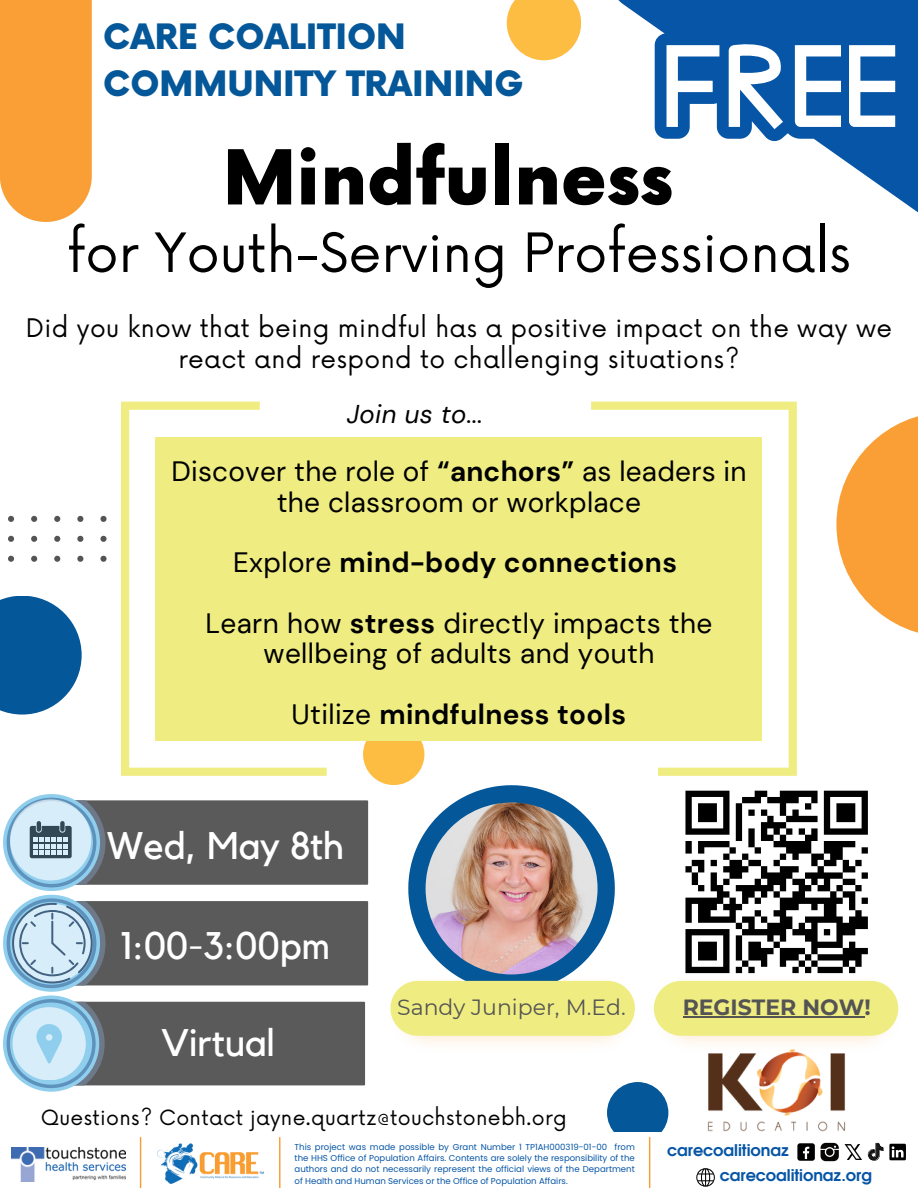
<style>
.page{position:relative;width:918px;height:1188px;background:#fff}
.page>*{position:absolute;margin:0;border:0;box-sizing:border-box;transform-origin:0 0}
.t1{font:900 73.65px "Now";color:#000}
.t2{font:52.65px "Now";color:#000}
.t3{font:38.4px "Kollektif";color:#fff}
.t4{font:900 34.05px/47.2px "Now";color:#045798}
.t5{font:27.9px/30.3px "DM Sans";letter-spacing:.015em;color:#000;text-align:center}
.t6{font:700 27.9px "DM Sans";letter-spacing:.015em;color:#000}
.t7{font:italic 25.8px "DM Sans";letter-spacing:.015em;color:#000}
.t8{font:24.9px/31.5px "Now";letter-spacing:.015em;color:#000;text-align:center}
.t9{font:22.05px "Montserrat";color:#545454}
.t10{font:700 22.05px "Montserrat";color:#545454}
.t11{font:20.4px "Now";letter-spacing:.015em;color:#000}
.t12{font:700 16.2px "Evolventa";letter-spacing:-.005em;color:#0655a6}
.t13{font:8.55px/11.4px "Poppins";color:#0655a6;text-align:justify}
.s1{font-weight:700}
.s2{font-weight:400}
</style>
<div class="page">
<svg style="left:836px;top:416px;width:82px;height:217px;fill:#f99f36"></svg>
<svg style="left:100px;top:556px;width:6px;height:6px"></svg>
<svg style="left:77px;top:556px;width:6px;height:6px"></svg>
<svg style="left:54px;top:556px;width:6px;height:6px"></svg>
<svg style="left:31px;top:556px;width:6px;height:6px"></svg>
<svg style="left:8px;top:556px;width:6px;height:6px"></svg>
<svg style="left:100px;top:536px;width:6px;height:6px"></svg>
<svg style="left:77px;top:536px;width:6px;height:6px"></svg>
<svg style="left:54px;top:536px;width:6px;height:6px"></svg>
<svg style="left:31px;top:536px;width:6px;height:6px"></svg>
<svg style="left:8px;top:536px;width:6px;height:6px"></svg>
<svg style="left:100px;top:516px;width:6px;height:6px"></svg>
<svg style="left:77px;top:516px;width:6px;height:6px"></svg>
<svg style="left:54px;top:516px;width:6px;height:6px"></svg>
<svg style="left:31px;top:516px;width:6px;height:6px"></svg>
<svg style="left:8px;top:516px;width:6px;height:6px"></svg>
<svg style="left:618px;top:0;width:300px;height:213px"></svg>
<svg style="left:667px;top:45px;width:52px;height:82px"></svg>
<svg style="left:795px;top:45px;width:46px;height:82px"></svg>
<svg style="left:849px;top:45px;width:46px;height:82px"></svg>
<svg style="left:729px;top:41px;width:54px;height:88px"></svg>
<div style="left:363px;top:724px;width:61px;height:61px;background:#fcbd42;border-radius:50%"></div>
<div style="left:0;top:0;width:92px;height:222px;background:#f99f36"></div>
<svg style="left:0;top:596px;width:82px;height:119px"></svg>
<svg style="left:121px;top:402px;width:206px;height:374px"></svg>
<svg style="left:591px;top:402px;width:206px;height:374px"></svg>
<div style="left:155px;top:437px;width:607px;height:304px;background:#efed81"></div>
<svg style="left:3px;top:794px;width:97px;height:97px"></svg>
<svg style="left:7px;top:798px;width:361px;height:89px;background:#747c80"></svg>
<svg style="left:3px;top:995px;width:96px;height:97px"></svg>
<svg style="left:7px;top:999px;width:358px;height:89px;background:#778085"></svg>
<svg style="left:3px;top:895px;width:97px;height:96px"></svg>
<svg style="left:7px;top:898px;width:361px;height:90px;background:#767d82"></svg>
<div style="left:607px;top:1082px;width:61px;height:61px;background:#045798;border-radius:50%"></div>
<svg style="left:654px;top:790px;width:244px;height:246px"></svg>
<div style="left:0;top:1132px;width:918px;height:56px;background:#fff"></div>
<img style="left:12px;top:1148px;width:114px;height:33px">
<img style="left:157px;top:1143px;width:107px;height:41px">
<hr style="left:140px;top:1138px;width:1px;height:50px;background:#f89d31">
<hr style="left:279px;top:1138px;width:1px;height:50px;background:#f89d31">
<hr style="left:649px;top:1138px;width:1px;height:50px;background:#f89d31">
<div style="left:797px;top:1143px;width:18px;height:17px;background:#000;border-radius:3px"></div>
<svg style="left:803px;top:1147px;width:6px;height:12px"></svg>
<svg style="left:821px;top:1143px;width:41px;height:18px"></svg>
<svg style="left:868px;top:1143px;width:38px;height:18px"></svg>
<svg style="left:696px;top:1168px;width:19px;height:19px"></svg>
<img style="left:704px;top:1046px;width:146px;height:86px">
<svg style="left:507px;top:0;width:74px;height:60px;background:#fcc75e"></svg>
<svg style="left:390px;top:785px;width:245px;height:251px"></svg>
<hr style="left:683px;top:1016px;width:181px;height:1px;background:#545454">
<h4 class="t4" style="left:103px;top:15px;width:422px">CARE COALITION<br>COMMUNITY TRAINING</h4>
<p class="t1" style="left:223px;top:138px;width:452px">Mindfulness</p>
<p class="t2" style="left:67px;top:224px;width:785px">for Youth-Serving Professionals</p>
<p class="t8" style="left:26px;top:313px;width:868px">Did you know that being mindful has a positive impact on the way we react and respond to challenging situations?</p>
<p class="t7" style="left:347px;top:398px;width:138px">Join us to...</p>
<p class="t5" style="left:171px;top:456px;width:577px">Discover the role of <span class="s1">“anchors”</span> as leaders in the classroom or workplace</p>
<p class="t6" style="left:233px;top:545px;width:446px"><span class="s2">Explore</span> mind-body connections</p>
<p class="t5" style="left:205px;top:608px;width:509px">Learn how <span class="s1">stress</span> directly impacts the wellbeing of adults and youth</p>
<p class="t6" style="left:292px;top:696px;width:336px"><span class="s2">Utilize</span> mindfulness tools</p>
<p class="t3" style="left:107px;top:828px;width:239px">Wed, May 8th</p>
<h3 class="t3" style="left:121px;top:928px;width:211px">1:00-3:00pm</h3>
<h1 class="t3" style="left:161px;top:1025px;width:115px">Virtual</h1>
<p class="t9" style="left:397px;top:994px;width:230px">Sandy Juniper, M.Ed.</p>
<h2 class="t10" style="left:683px;top:994px;width:190px">REGISTER NOW!</h2>
<h2 class="t11" style="left:41px;top:1106px;width:528px">Questions? Contact jayne.quartz@touchstonebh.org</h2>
<p class="t13" style="left:295px;top:1141px;width:342px">This project was made possible by Grant Number 1 TP1AH000319-01-00 from the HHS Office of Population Affairs. Contents are solely the responsibility of the authors and do not necessarily represent the official views of the Department of Health and Human Services or the Office of Population Affairs.</p>
<h4 class="t12" style="left:667px;top:1143px;width:123px">carecoalitionaz</h4>
<p class="t12" style="left:720px;top:1168px;width:154px">carecoalitionaz.org</p>
</div>
